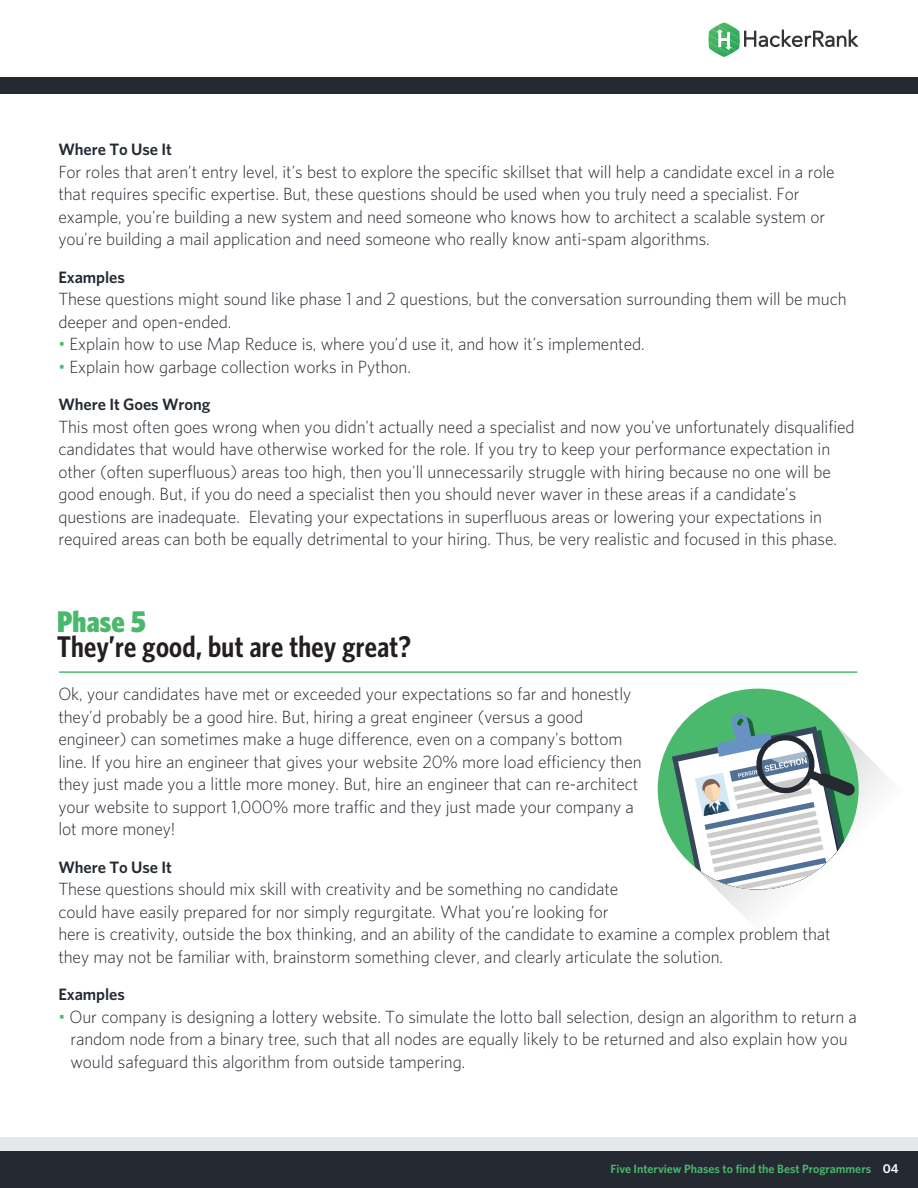
<style>
.page{position:relative;width:918px;height:1188px;background:#fff}
.page>*{position:absolute;margin:0;border:0;box-sizing:border-box;transform-origin:0 0}
.t1{font:600 30px "Whitney Condensed";letter-spacing:.01em;color:#231f20}
.t2{font:900 30px "Whitney Condensed";letter-spacing:.01em;color:#4bb96d}
.t3{font:300 16.5px/22.5px "Whitney Sans";letter-spacing:-.005em;color:#252a32}
.t4{font:600 16.5px "Whitney";letter-spacing:-.005em;color:#252a32}
.t5{font:600 12.9px "Whitney";color:#fff}
.t6{font:600 12px "Whitney";color:#4bb96d}
.s1{color:#4bb96d}
</style>
<div class="page">
<svg style="left:718px;top:748px;width:171px;height:172px"></svg>
<div style="left:0;top:1151px;width:918px;height:37px;background:#252a32"></div>
<div style="left:0;top:78px;width:918px;height:16px;background:#252a32"></div>
<div style="left:0;top:1138px;width:918px;height:13px;background:#e6e7e8"></div>
<svg style="left:709px;top:22px;width:149px;height:35px"></svg>
<hr style="left:59px;top:671px;width:798px;height:2px;background:#4bb96d">
<div style="left:658px;top:689px;width:201px;height:201px;background:#4bb96d;border-radius:50%"></div>
<svg style="left:672px;top:713px;width:187px;height:177px"></svg>
<p class="t4" style="left:58px;top:139px;width:115px">Where To Use It</p>
<p class="t3" style="left:58px;top:160px;width:778px">For roles that aren’t entry level, it’s best to explore the specific skillset that will help a candidate excel in a role that requires specific expertise. But, these questions should be used when you truly need a specialist. For example, you’re building a new system and need someone who knows how to architect a scalable system or you’re building a mail application and need someone who really know anti-spam algorithms.</p>
<p class="t4" style="left:58px;top:267px;width:68px">Examples</p>
<p class="t3" style="left:58px;top:287px;width:790px">These questions might sound like phase 1 and 2 questions, but the conversation surrounding them will be much deeper and open-ended.</p>
<p class="t3" style="left:58px;top:332px;width:588px"><span class="s1">•</span> Explain how to use Map Reduce is, where you’d use it, and how it’s implemented.</p>
<p class="t3" style="left:58px;top:355px;width:354px"><span class="s1">•</span> Explain how garbage collection works in Python.</p>
<p class="t4" style="left:58px;top:394px;width:154px">Where It Goes Wrong</p>
<p class="t3" style="left:58px;top:415px;width:798px">This most often goes wrong when you didn’t actually need a specialist and now you’ve unfortunately disqualified candidates that would have otherwise worked for the role. If you try to keep your performance expectation in other (often superfluous) areas too high, then you’ll unnecessarily struggle with hiring because no one will be good enough. But, if you do need a specialist then you should never waver in these areas if a candidate’s questions are inadequate. Elevating your expectations in superfluous areas or lowering your expectations in required areas can both be equally detrimental to your hiring. Thus, be very realistic and focused in this phase.</p>
<h1 class="t2" style="left:57px;top:604px;width:90px">Phase 5</h1>
<h1 class="t1" style="left:57px;top:629px;width:355px">They’re good, but are they great?</h1>
<p class="t3" style="left:58px;top:682px;width:585px">Ok, your candidates have met or exceeded your expectations so far and honestly they’d probably be a good hire. But, hiring a great engineer (versus a good engineer) can sometimes make a huge difference, even on a company’s bottom line. If you hire an engineer that gives your website 20% more load efficiency then they just made you a little more money. But, hire an engineer that can re-architect your website to support 1,000% more traffic and they just made your company a lot more money!</p>
<p class="t4" style="left:58px;top:857px;width:115px">Where To Use It</p>
<p class="t3" style="left:58px;top:877px;width:774px">These questions should mix skill with creativity and be something no candidate<br>could have easily prepared for nor simply regurgitate. What you’re looking for<br>here is creativity, outside the box thinking, and an ability of the candidate to examine a complex problem that they may not be familiar with, brainstorm something clever, and clearly articulate the solution.</p>
<p class="t4" style="left:58px;top:985px;width:68px">Examples</p>
<p class="t3" style="left:70px;top:1005px;width:788px;text-indent:-12px"><span class="s1">•</span> Our company is designing a lottery website. To simulate the lotto ball selection, design an algorithm to return a random node from a binary tree, such that all nodes are equally likely to be returned and also explain how you would safeguard this algorithm from outside tampering.</p>
<p class="t6" style="left:611px;top:1162px;width:262px">Five Interview Phases to find the Best Programmers</p>
<p class="t5" style="left:883px;top:1161px;width:17px">04</p>
</div>
